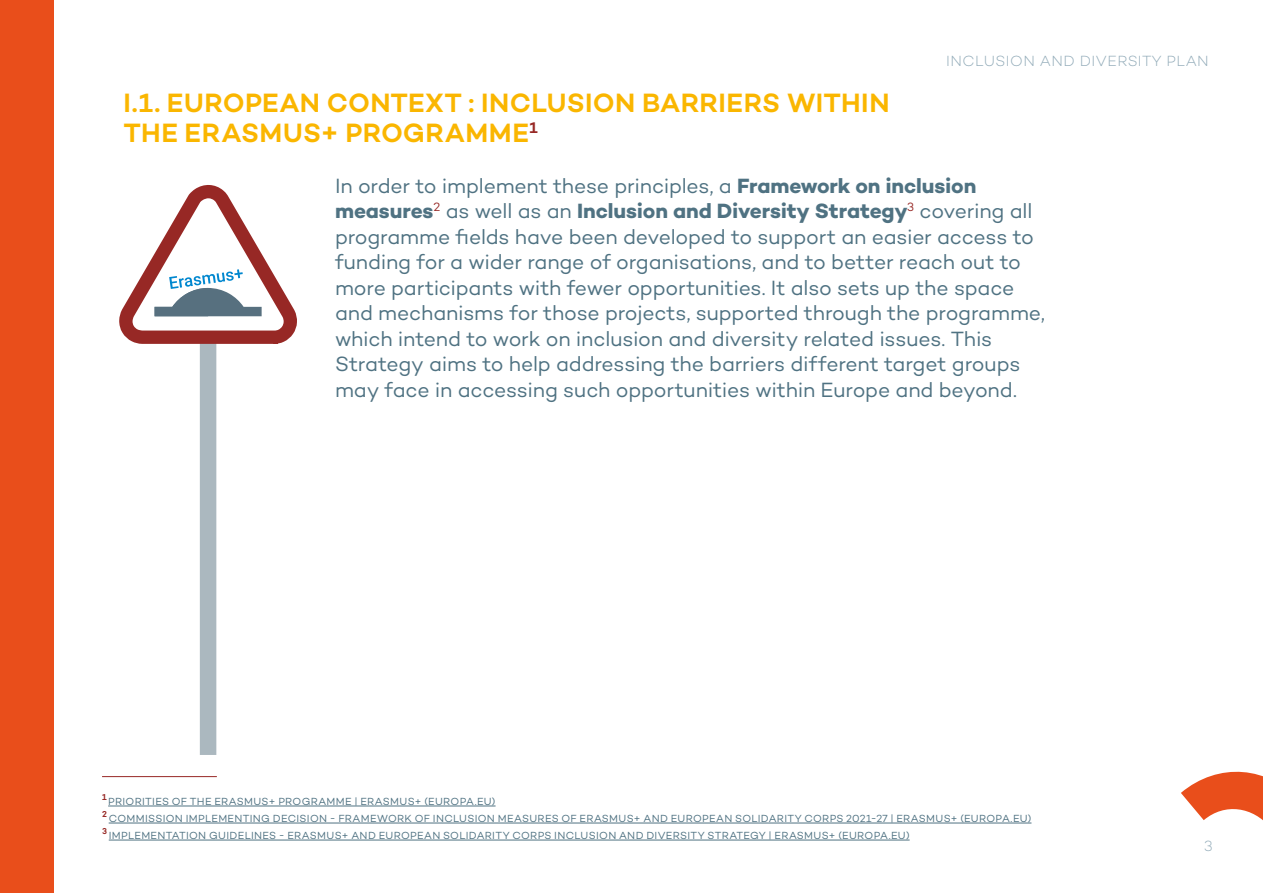
<style>
.page{position:relative;width:1263px;height:893px;background:#fff}
.page>*{position:absolute;margin:0;border:0;box-sizing:border-box;transform-origin:0 0}
.t1{font:600 27px/30px "Campton";letter-spacing:.01em;color:#fab600}
.t2{font:21px/25.5px "Campton";letter-spacing:-.01em;color:#4f7282}
.t3{font:300 15px "Campton";letter-spacing:.03em;color:#91aab8}
.t4{font:10.5px "Campton";letter-spacing:.03em;color:#4f7282}
.t5{font:600 8.7px "Campton";color:#972825}
.s1{font-weight:700}
</style>
<div class="page">
<div style="left:0;top:0;width:54px;height:893px;background:#e94e1b"></div>
<hr style="left:108px;top:806px;width:388px;height:1px;background:#4f7282">
<hr style="left:109px;top:823px;width:922px;height:1px;background:#4f7282">
<hr style="left:109px;top:840px;width:801px;height:1px;background:#4f7282">
<hr style="left:102px;top:776px;width:115px;height:1px;background:#972825">
<div style="left:200px;top:276px;width:16px;height:479px;background:#abb8bf"></div>
<svg style="left:119px;top:185px;width:178px;height:166px"></svg>
<svg style="left:1181px;top:771px;width:82px;height:50px"></svg>
<p class="t3" style="left:946px;top:51px;width:264px">INCLUSION AND DIVERSITY PLAN</p>
<p class="t1" style="left:123px;top:87px;width:768px">I.1. EUROPEAN CONTEXT : INCLUSION BARRIERS WITHIN<br>THE ERASMUS+ PROGRAMME<sup>1</sup></p>
<p class="t2" style="left:335px;top:172px;width:711px">In order to implement these principles, a <span class="s1">Framework on inclusion measures</span><sup>2</sup> as well as an <span class="s1">Inclusion and Diversity Strategy</span><sup>3</sup> covering all programme fields have been developed to support an easier access to funding for a wider range of organisations, and to better reach out to more participants with fewer opportunities. It also sets up the space and mechanisms for those projects, supported through the programme, which intend to work on inclusion and diversity related issues. This Strategy aims to help addressing the barriers different target groups may face in accessing such opportunities within Europe and beyond.</p>
<p class="t5" style="left:102px;top:791px;width:6px">1</p>
<p class="t4" style="left:108px;top:795px;width:389px">PRIORITIES OF THE ERASMUS+ PROGRAMME | ERASMUS+ (EUROPA.EU)</p>
<p class="t5" style="left:102px;top:808px;width:6px">2</p>
<p class="t4" style="left:109px;top:812px;width:924px">COMMISSION IMPLEMENTING DECISION - FRAMEWORK OF INCLUSION MEASURES OF ERASMUS+ AND EUROPEAN SOLIDARITY CORPS 2021-27 | ERASMUS+ (EUROPA.EU)</p>
<p class="t5" style="left:102px;top:825px;width:6px">3</p>
<p class="t4" style="left:109px;top:829px;width:802px">IMPLEMENTATION GUIDELINES - ERASMUS+ AND EUROPEAN SOLIDARITY CORPS INCLUSION AND DIVERSITY STRATEGY | ERASMUS+ (EUROPA.EU)</p>
<p class="t3" style="left:1204px;top:836px;width:10px">3</p>
</div>
